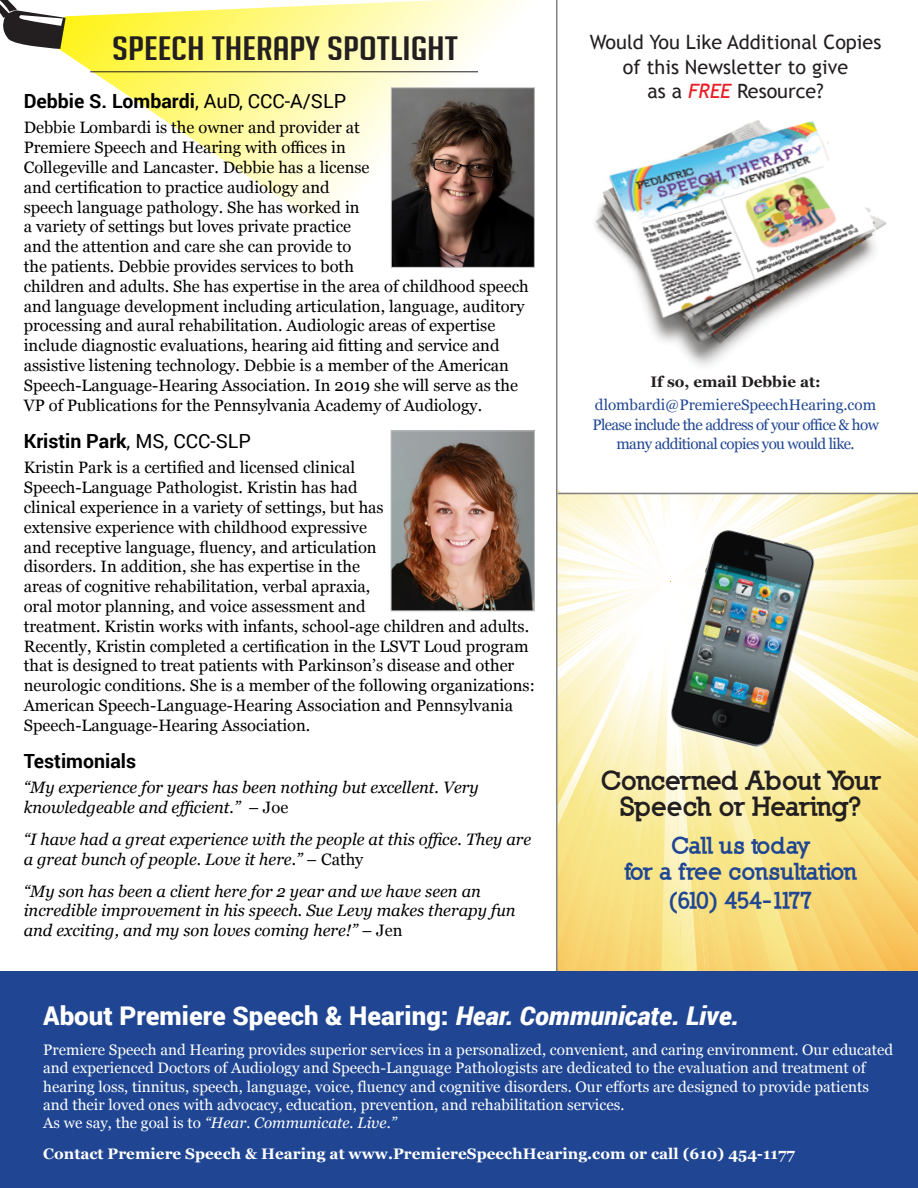
<style>
.page{position:relative;width:918px;height:1188px;background:#fff}
.page>*{position:absolute;margin:0;border:0;box-sizing:border-box;transform-origin:0 0}
.t1{font:33px "Big Noodle Titling";color:#231f20;scale:1.33 1}
.t2{font:900 25.8px "Roboto";color:#fff}
.t3{font:900 25.8px/25.8px "Nilland";letter-spacing:-.025em;color:#231f20;text-align:center}
.t4{font:900 22.8px/25.8px "Nilland";letter-spacing:-.01em;color:#204693;text-align:center}
.t5{font:900 22.8px "Nilland";letter-spacing:-.175em;color:#204693}
.t6{font:19.8px/24.3px "Trebuchet MS";color:#231f20;text-align:center}
.t7{font:700 19.5px "Roboto";color:#000}
.t8{font:16.5px/19.8px "Georgia";color:#000}
.t9{font:italic 16.5px/19.8px "Georgia";color:#000}
.t10{font:15.15px/18.3px "Georgia";color:#fff}
.t11{font:15.15px/19.8px "Georgia";letter-spacing:-.04em;color:#204693;text-align:center}
.t12{font:700 15.15px "Georgia";letter-spacing:.005em;color:#fff}
.t13{font:700 15.15px "Georgia";color:#231f20}
.s1{font-weight:400}
.s2{font-style:normal}
.s3{font-style:italic;color:#ed1c24}
.s4{font-style:italic}
</style>
<div class="page">
<svg style="left:59px;top:0;width:457px;height:222px"></svg>
<svg style="left:558px;top:490px;width:360px;height:481px;background:#f9e9a7"></svg>
<hr style="left:558px;top:493px;width:360px;height:1px;background:#808285">
<hr style="left:556px;top:0;width:2px;height:1047px;background:#808285">
<svg style="left:0;top:0;width:66px;height:49px"></svg>
<div style="left:0;top:971px;width:918px;height:217px;background:#204693"></div>
<img style="left:668px;top:530px;width:148px;height:217px">
<img style="left:594px;top:120px;width:293px;height:246px">
<hr style="left:90px;top:71px;width:388px;height:1px;background:#231f20">
<img style="left:393px;top:89px;width:140px;height:177px">
<div style="left:391px;top:87px;width:144px;height:181px;border:1px solid #bcbec0"></div>
<img style="left:393px;top:433px;width:140px;height:176px">
<div style="left:391px;top:431px;width:144px;height:180px;border:1px solid #bcbec0"></div>
<h1 class="t1" style="left:112px;top:30px;width:261px">SPEECH THERAPY SPOTLIGHT</h1>
<p class="t7" style="left:24px;top:87px;width:324px">Debbie S. Lombardi<span class="s1">, AuD, CCC-A/SLP</span></p>
<p class="t8" style="left:24px;top:117px;width:507px">Debbie Lombardi is the owner and provider at<br>Premiere Speech and Hearing with offices in<br>Collegeville and Lancaster. Debbie has a license<br>and certification to practice audiology and<br>speech language pathology. She has worked in<br>a variety of settings but loves private practice<br>and the attention and care she can provide to<br>the patients. Debbie provides services to both<br>children and adults. She has expertise in the area of childhood speech and language development including articulation, language, auditory processing and aural rehabilitation. Audiologic areas of expertise include diagnostic evaluations, hearing aid fitting and service and assistive listening technology. Debbie is a member of the American Speech-Language-Hearing Association. In 2019 she will serve as the VP of Publications for the Pennsylvania Academy of Audiology.</p>
<p class="t7" style="left:24px;top:427px;width:229px">Kristin Park<span class="s1">, MS, CCC-SLP</span></p>
<p class="t8" style="left:24px;top:457px;width:513px">Kristin Park is a certified and licensed clinical<br>Speech-Language Pathologist. Kristin has had<br>clinical experience in a variety of settings, but has<br>extensive experience with childhood expressive<br>and receptive language, fluency, and articulation<br>disorders. In addition, she has expertise in the<br>areas of cognitive rehabilitation, verbal apraxia,<br>oral motor planning, and voice assessment and<br>treatment. Kristin works with infants, school-age children and adults.<br>Recently, Kristin completed a certification in the LSVT Loud program that is designed to treat patients with Parkinson’s disease and other neurologic conditions. She is a member of the following organizations:<br>American Speech-Language-Hearing Association and Pennsylvania Speech-Language-Hearing Association.</p>
<p class="t7" style="left:24px;top:747px;width:114px">Testimonials</p>
<p class="t9" style="left:24px;top:777px;width:456px">“My experience for years has been nothing but excellent. Very knowledgeable and efficient.” <span class="s2">– Joe</span></p>
<p class="t9" style="left:24px;top:829px;width:509px">“I have had a great experience with the people at this office. They are a great bunch of people. Love it here.” <span class="s2">– Cathy</span></p>
<p class="t9" style="left:24px;top:880px;width:493px">“My son has been a client here for 2 year and we have seen an incredible improvement in his speech. Sue Levy makes therapy fun and exciting, and my son loves coming here!” <span class="s2">– Jen</span></p>
<p class="t6" style="left:590px;top:31px;width:293px">Would You Like Additional Copies of this Newsletter to give<br>as a <span class="s3">FREE</span> Resource?</p>
<p class="t13" style="left:650px;top:370px;width:172px">If so, email Debbie at:</p>
<p class="t11" style="left:592px;top:394px;width:288px">dlombardi@PremiereSpeechHearing.com<br>Please include the address of your office &amp; how many additional copies you would like.</p>
<h2 class="t3" style="left:601px;top:767px;width:282px">Concerned About Your<br>Speech or Hearing?</h2>
<h3 class="t4" style="left:625px;top:832px;width:234px">Call us today<br>for a free consultation</h3>
<h3 class="t5" style="left:669px;top:886px;width:146px">(610) 454-1177</h3>
<h2 class="t2" style="left:43px;top:997px;width:697px">About Premiere Speech &amp; Hearing: <span class="s4">Hear. Communicate. Live.</span></h2>
<p class="t10" style="left:43px;top:1040px;width:852px">Premiere Speech and Hearing provides superior services in a personalized, convenient, and caring environment. Our educated and experienced Doctors of Audiology and Speech-Language Pathologists are dedicated to the evaluation and treatment of hearing loss, tinnitus, speech, language, voice, fluency and cognitive disorders. Our efforts are designed to provide patients and their loved ones with advocacy, education, prevention, and rehabilitation services.<br>As we say, the goal is to <span class="s4">“Hear. Communicate. Live.”</span></p>
<p class="t12" style="left:43px;top:1142px;width:753px">Contact Premiere Speech &amp; Hearing at www.PremiereSpeechHearing.com or call (610) 454-1177</p>
</div>
